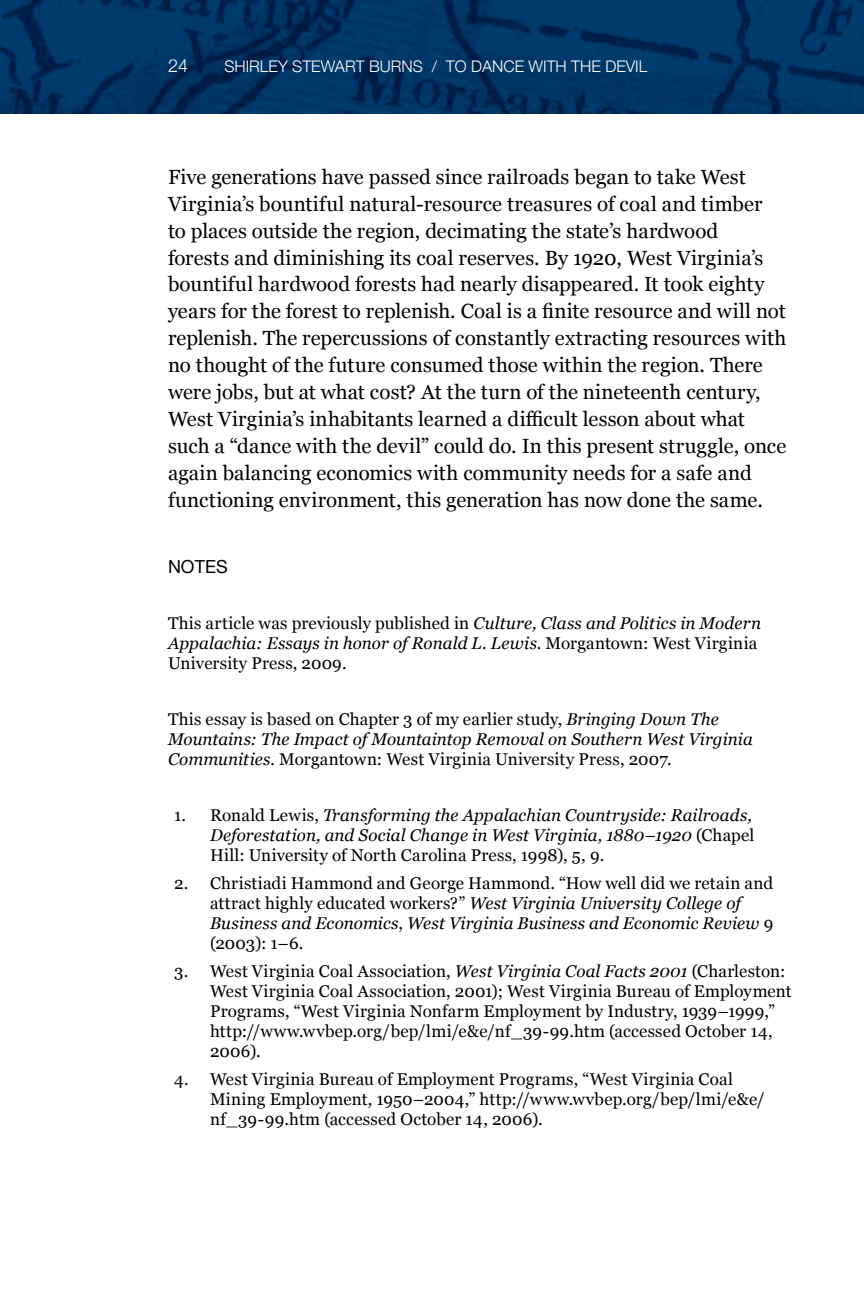
<style>
.page{position:relative;width:864px;height:1296px;background:#fff}
.page>*{position:absolute;margin:0;border:0;box-sizing:border-box;transform-origin:0 0}
.t1{font:20.4px/27px "Georgia";letter-spacing:.005em;color:#000}
.t2{font:18px "Helvetica Neue";color:#000}
.t3{font:300 18px "Helvetica Neue";color:#fff}
.t4{font:17px/20px "Georgia";letter-spacing:.015em;color:#000}
.t5{font:italic 17px/20px "Georgia";letter-spacing:.005em;color:#000}
.t6{font:300 16px "Helvetica Neue";color:#fff}
.s1{font-style:italic}
.s2{font-style:normal}
</style>
<div class="page">
<img style="left:0;top:0;width:864px;height:114px">
<p class="t3" style="left:168px;top:51px;width:22px">24</p>
<p class="t6" style="left:224px;top:53px;width:425px">SHIRLEY STEWART BURNS / TO DANCE WITH THE DEVIL</p>
<p class="t1" style="left:168px;top:162px;width:620px">Five generations have passed since railroads began to take West Virginia’s bountiful natural-resource treasures of coal and timber<br>to places outside the region, decimating the state’s hardwood<br>forests and diminishing its coal reserves. By 1920, West Virginia’s bountiful hardwood forests had nearly disappeared. It took eighty years for the forest to replenish. Coal is a finite resource and will not replenish. The repercussions of constantly extracting resources with no thought of the future consumed those within the region. There were jobs, but at what cost? At the turn of the nineteenth century, West Virginia’s inhabitants learned a difficult lesson about what such a “dance with the devil” could do. In this present struggle, once again balancing economics with community needs for a safe and functioning environment, this generation has now done the same.</p>
<p class="t2" style="left:168px;top:554px;width:61px">NOTES</p>
<p class="t4" style="left:168px;top:613px;width:595px">This article was previously published in <span class="s1">Culture, Class and Politics in Modern<br>Appalachia: Essays in honor of Ronald L. Lewis</span>. Morgantown: West Virginia<br>University Press, 2009.</p>
<p class="t5" style="left:168px;top:709px;width:586px"><span class="s2">This essay is based on Chapter 3 of my earlier study,</span> Bringing Down The<br>Mountains: The Impact of Mountaintop Removal on Southern West Virginia<br>Communities. <span class="s2">Morgantown: West Virginia University Press, 2007.</span></p>
<p class="t5" style="left:210px;top:805px;width:546px;text-indent:-36px"><span class="s2">1. Ronald Lewis,</span> Transforming the Appalachian Countryside: Railroads,<br>Deforestation, and Social Change in West Virginia, 1880–1920 <span class="s2">(Chapel<br>Hill: University of North Carolina Press, 1998), 5, 9.</span></p>
<p class="t4" style="left:210px;top:872px;width:565px;text-indent:-36px">2. Christiadi Hammond and George Hammond. “How well did we retain and attract highly educated workers?” <span class="s1">West Virginia University College of Business and Economics</span>, <span class="s1">West Virginia Business and Economic Review</span> 9 (2003): 1–6.</p>
<p class="t4" style="left:210px;top:960px;width:583px;text-indent:-36px">3. West Virginia Coal Association, <span class="s1">West Virginia Coal Facts 2001</span> (Charleston:<br>West Virginia Coal Association, 2001); West Virginia Bureau of Employment Programs, “West Virginia Nonfarm Employment by Industry, 1939–1999,” http://www.wvbep.org/bep/lmi/e&amp;e/nf_39-99.htm (accessed October 14, 2006).</p>
<p class="t4" style="left:210px;top:1068px;width:556px;text-indent:-36px">4. West Virginia Bureau of Employment Programs, “West Virginia Coal<br>Mining Employment, 1950–2004,” http://www.wvbep.org/bep/lmi/e&amp;e/ nf_39-99.htm (accessed October 14, 2006).</p>
</div>
